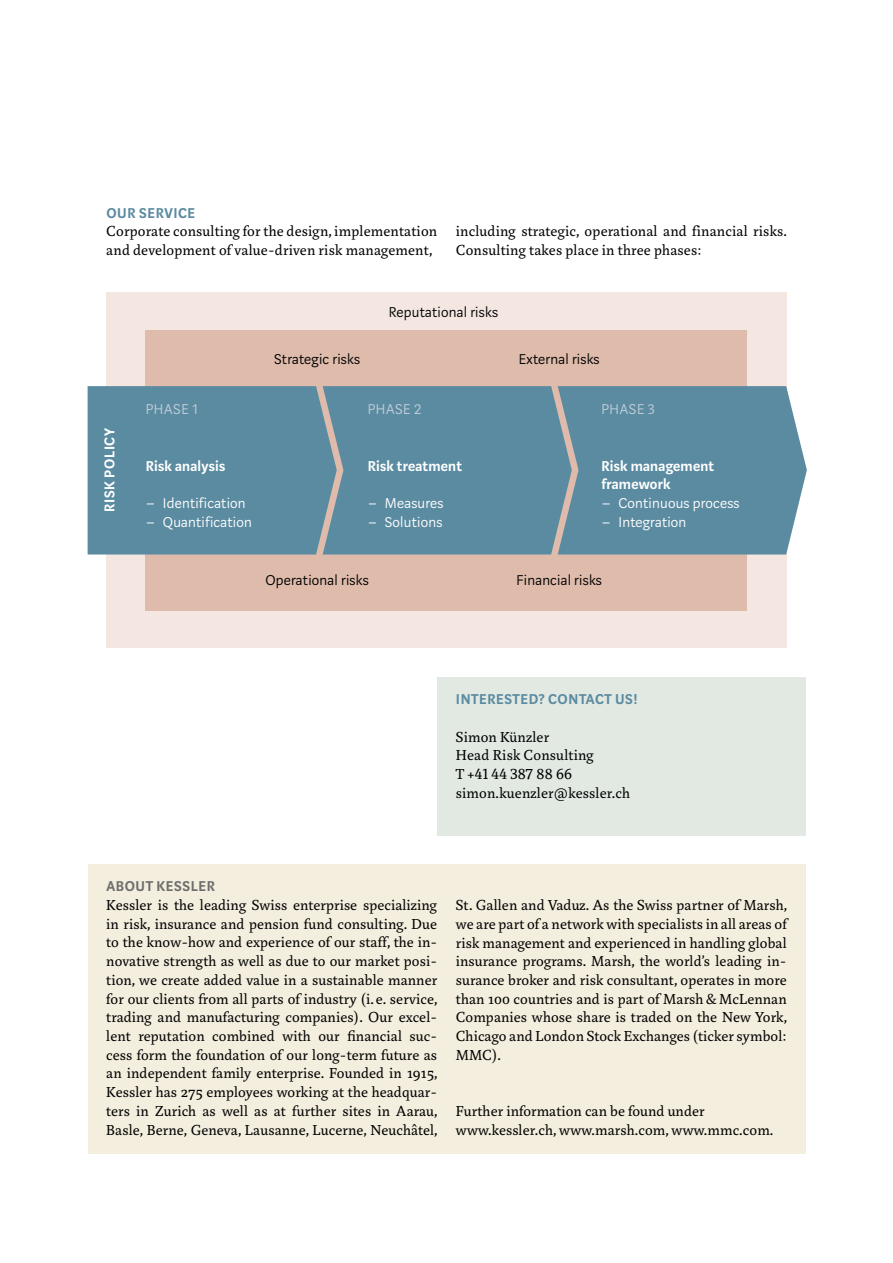
<style>
.page{position:relative;width:893px;height:1263px;background:#fff}
.page>*{position:absolute;margin:0;border:0;box-sizing:border-box;transform-origin:0 0}
.t1{font:15.75px/18.8px "Marat";letter-spacing:.015em;color:#000}
.t2{font:300 15.75px "Marat Sans";letter-spacing:.015em;color:#fff}
.t3{font:300 15.75px "Marat Sans";letter-spacing:.015em;color:#000}
.t4{font:600 15.75px/18.8px "Marat Sans";letter-spacing:.015em;color:#fff}
.t5{font:600 15.75px "Marat Sans";letter-spacing:.04em;color:#5b8ba1}
.t6{font:300 15.75px "Marat Sans";letter-spacing:.04em;color:#c1cdd7}
.t7{font:600 15.75px "Marat Sans";letter-spacing:.04em;color:#6e6e6e}
.t8{font:600 15.75px "Marat Sans";letter-spacing:.04em;color:#fff}
.s1{font-family:"Marat";font-weight:400}
</style>
<div class="page">
<div style="left:106px;top:293px;width:681px;height:355px;background:#f4e7e1"></div>
<div style="left:146px;top:330px;width:601px;height:281px;background:#debbab"></div>
<div style="left:88px;top:864px;width:717px;height:289px;background:#f4eede"></div>
<div style="left:437px;top:677px;width:368px;height:159px;background:#e2e9e2"></div>
<div style="left:88px;top:386px;width:719px;height:168px;background:#5b8ba1"></div>
<p class="t5" style="left:106px;top:205px;width:90px">OUR SERVICE</p>
<p class="t1" style="left:106px;top:222px;width:332px">Corporate consulting for the design, implementation and development of value-driven risk management,</p>
<p class="t1" style="left:456px;top:222px;width:333px">including strategic, operational and financial risks.<br>Consulting takes place in three phases:</p>
<p class="t3" style="left:389px;top:304px;width:111px">Reputational risks</p>
<p class="t8" style="left:101px;top:512px;width:85px;rotate:-90deg">RISK POLICY</p>
<p class="t6" style="left:146px;top:401px;width:54px">PHASE 1</p>
<p class="t3" style="left:274px;top:351px;width:87px">Strategic risks</p>
<p class="t3" style="left:519px;top:351px;width:82px">External risks</p>
<p class="t6" style="left:368px;top:401px;width:55px">PHASE 2</p>
<p class="t6" style="left:602px;top:401px;width:55px">PHASE 3</p>
<p class="t4" style="left:146px;top:456px;width:81px">Risk analysis</p>
<p class="t2" style="left:146px;top:495px;width:101px"><span class="s1">–</span> Identification</p>
<p class="t2" style="left:146px;top:513px;width:108px"><span class="s1">–</span> Quantification</p>
<p class="t4" style="left:368px;top:456px;width:96px">Risk treatment</p>
<p class="t2" style="left:368px;top:495px;width:77px"><span class="s1">–</span> Measures</p>
<p class="t2" style="left:368px;top:513px;width:76px"><span class="s1">–</span> Solutions</p>
<p class="t4" style="left:601px;top:456px;width:114px">Risk management framework</p>
<p class="t2" style="left:601px;top:495px;width:140px"><span class="s1">–</span> Continuous process</p>
<p class="t2" style="left:601px;top:513px;width:86px"><span class="s1">–</span> Integration</p>
<p class="t3" style="left:265px;top:572px;width:105px">Operational risks</p>
<p class="t3" style="left:517px;top:572px;width:87px">Financial risks</p>
<p class="t5" style="left:456px;top:691px;width:183px">INTERESTED? CONTACT US!</p>
<p class="t1" style="left:456px;top:727px;width:176px">Simon Künzler<br>Head Risk Consulting<br>T +41 44 387 88 66 simon.kuenzler@kessler.ch</p>
<p class="t7" style="left:106px;top:878px;width:110px">ABOUT KESSLER</p>
<p class="t1" style="left:106px;top:896px;width:333px;text-align:justify">Kessler is the leading Swiss enterprise specializing in risk, insurance and pension fund consulting. Due to the know-how and experience of our staff, the in&shy;novative strength as well as due to our market posi&shy;tion, we create added value in a sustainable manner for our clients from all parts of industry (i.e. service, trading and manufacturing companies). Our excel&shy;lent reputation combined with our financial suc&shy;cess form the foundation of our long-term future as an independent family enterprise. Founded in 1915, Kessler has 275 employees working at the headquar&shy;ters in Zurich as well as at further sites in Aarau, Basle, Berne, Geneva, Lausanne, Lucerne, Neuchâtel,</p>
<p class="t1" style="left:456px;top:896px;width:333px;text-align:justify">St. Gallen and Vaduz. As the Swiss partner of Marsh, we are part of a network with specialists in all areas of risk management and experienced in handling global insurance programs. Marsh, the world’s leading in&shy;surance broker and risk consultant, operates in more than 100 countries and is part of Marsh &amp; McLennan Companies whose share is traded on the New York, Chicago and London Stock Exchanges (ticker symbol:<br>MMC).</p>
<p class="t1" style="left:456px;top:1102px;width:319px">Further information can be found under www.kessler.ch, www.marsh.com, www.mmc.com.</p>
</div>
